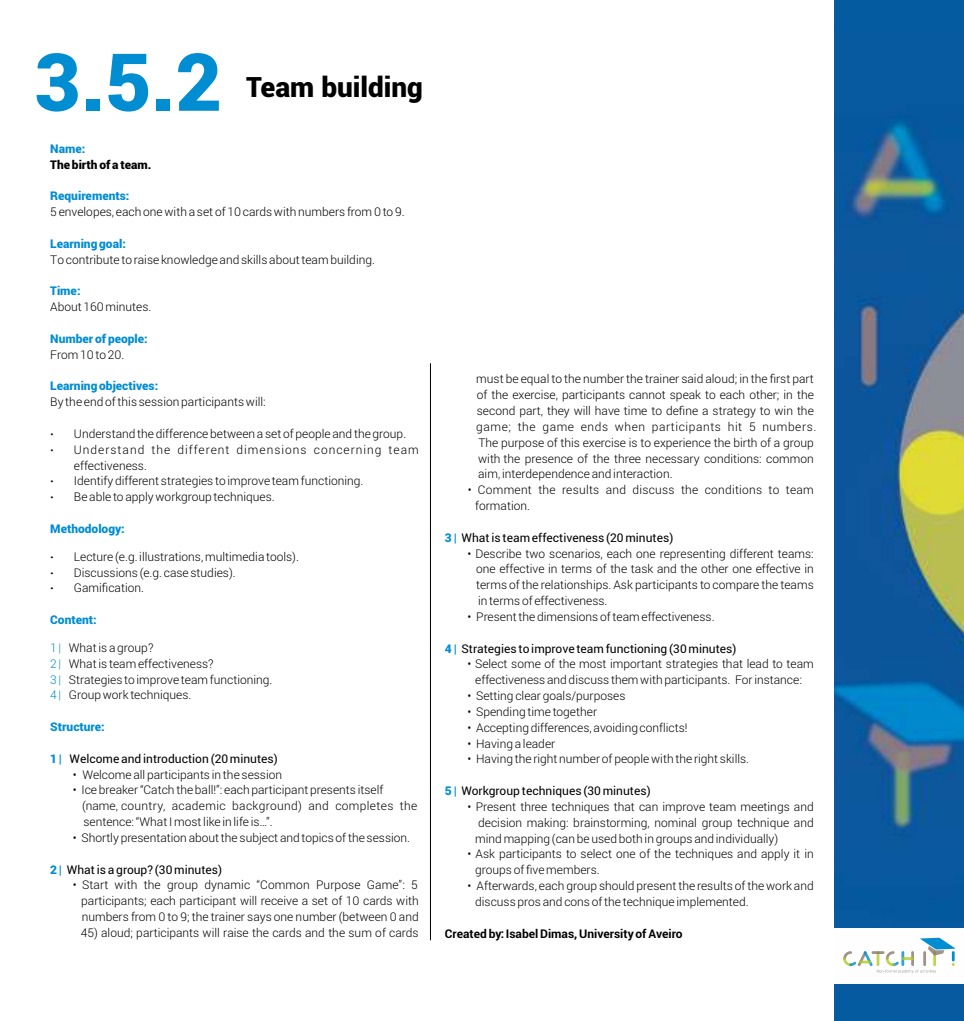
<style>
.page{position:relative;width:964px;height:1021px;background:#fff}
.page>*{position:absolute;margin:0;border:0;box-sizing:border-box;transform-origin:0 0}
.t1{font:900 80px "Roboto";color:#008dd2}
.t2{font:900 28px "Roboto";color:#000}
.t3{font:300 12px/15.8px "Roboto";color:#000}
.t4{font:12px "Roboto";color:#000}
.t5{font:900 12px "Roboto";color:#008dd2}
.t6{font:300 12px/15.8px "Roboto";letter-spacing:.02em;color:#000}
.t7{font:700 12px "Roboto";color:#000}
.t8{font:900 12px "Roboto";color:#000}
.s1{color:#008dd2}
.s2{font-weight:900;color:#008dd2}
</style>
<div class="page">
<img style="left:834px;top:0;width:130px;height:1020px">
<div style="left:834px;top:927px;width:130px;height:56px;background:#fefefe"></div>
<svg style="left:843px;top:937px;width:112px;height:36px"></svg>
<hr style="left:430px;top:363px;width:1px;height:577px;background:#000">
<h1 class="t1" style="left:35px;top:27px;width:189px">3.5.2</h1>
<h2 class="t2" style="left:246px;top:67px;width:178px">Team building</h2>
<p class="t5" style="left:50px;top:140px;width:37px">Name:</p>
<p class="t8" style="left:50px;top:156px;width:103px">The birth of a team.</p>
<p class="t5" style="left:50px;top:188px;width:81px">Requirements:</p>
<p class="t3" style="left:50px;top:204px;width:356px">5 envelopes, each one with a set of 10 cards with numbers from 0 to 9.</p>
<p class="t5" style="left:50px;top:235px;width:77px">Learning goal:</p>
<p class="t3" style="left:50px;top:251px;width:326px">To contribute to raise knowledge and skills about team building.</p>
<p class="t5" style="left:50px;top:283px;width:32px">Time:</p>
<p class="t3" style="left:50px;top:299px;width:103px">About 160 minutes.</p>
<p class="t5" style="left:50px;top:330px;width:99px">Number of people:</p>
<p class="t3" style="left:50px;top:346px;width:76px">From 10 to 20.</p>
<p class="t5" style="left:50px;top:378px;width:110px">Learning objectives:</p>
<p class="t3" style="left:50px;top:394px;width:217px">By the end of this session participants will:</p>
<p class="t3" style="left:74px;top:425px;width:346px">Understand the difference between a set of people and the group.<br>Understand the different dimensions concerning team effectiveness.<br>Identify different strategies to improve team functioning.<br>Be able to apply workgroup techniques.</p>
<p class="t5" style="left:50px;top:520px;width:76px">Methodology:</p>
<p class="t3" style="left:74px;top:548px;width:227px">Lecture (e.g. illustrations, multimedia tools).<br>Discussions (e.g. case studies).<br>Gamification.</p>
<p class="t5" style="left:50px;top:611px;width:48px">Content:</p>
<p class="t3" style="left:50px;top:639px;width:224px"><span class="s1">1 |</span> What is a group?<br><span class="s1">2 |</span> What is team effectiveness?<br><span class="s1">3 |</span> Strategies to improve team functioning.<br><span class="s1">4 |</span> Group work techniques.</p>
<p class="t5" style="left:50px;top:718px;width:56px">Structure:</p>
<p class="t4" style="left:50px;top:750px;width:229px"><span class="s2">1 |</span> Welcome and introduction (20 minutes)</p>
<p class="t3" style="left:73px;top:766px;width:211px">• Welcome all participants in the session</p>
<p class="t3" style="left:82px;top:782px;width:337px;text-indent:-9px">• Ice breaker “Catch the ball!”: each participant presents itself (name, country, academic background) and completes the sentence:“What I most like in life is…”.</p>
<p class="t3" style="left:73px;top:829px;width:339px">• Shortly presentation about the subject and topics of the session.</p>
<p class="t4" style="left:50px;top:861px;width:173px"><span class="s2">2 |</span> What is a group? (30 minutes)</p>
<p class="t3" style="left:81px;top:876px;width:339px;text-align:justify;text-indent:-8px">• Start with the group dynamic “Common Purpose Game”: 5 participants; each participant will receive a set of 10 cards with numbers from 0 to 9; the trainer says one number (between 0 and</p>
<p class="t3" style="left:81px;top:924px;width:339px">45) aloud; participants will raise the cards and the sum of cards</p>
<p class="t3" style="left:476px;top:371px;width:341px">must be equal to the number the trainer said aloud; in the first part of the exercise, participants cannot speak to each other; in the second part, they will have time to define a strategy to win the game; the game ends when participants hit 5 numbers.<br>The purpose of this exercise is to experience the birth of a group with the presence of the three necessary conditions: common aim, interdependence and interaction.</p>
<p class="t6" style="left:475px;top:481px;width:340px;text-indent:-8px">• Comment the results and discuss the conditions to team formation.</p>
<p class="t4" style="left:445px;top:529px;width:230px"><span class="s2">3 |</span> What is team effectiveness (20 minutes)</p>
<p class="t3" style="left:476px;top:545px;width:339px;text-align:justify;text-indent:-8px">• Describe two scenarios, each one representing different teams: one effective in terms of the task and the other one effective in terms of the relationships. Ask participants to compare the teams in terms of effectiveness.</p>
<p class="t3" style="left:468px;top:608px;width:248px">• Present the dimensions of team effectiveness.</p>
<p class="t4" style="left:445px;top:640px;width:293px"><span class="s2">4 |</span> Strategies to improve team functioning (30 minutes)</p>
<p class="t3" style="left:468px;top:655px;width:348px;text-align:center">• Select some of the most important strategies that lead to team effectiveness and discuss them with participants. For instance:</p>
<p class="t3" style="left:468px;top:687px;width:159px">• Setting clear goals/purposes</p>
<p class="t3" style="left:468px;top:703px;width:131px">• Spending time together</p>
<p class="t3" style="left:468px;top:719px;width:221px">• Accepting differences, avoiding conflicts!</p>
<p class="t3" style="left:468px;top:735px;width:89px">• Having a leader</p>
<p class="t3" style="left:468px;top:750px;width:283px">• Having the right number of people with the right skills.</p>
<p class="t4" style="left:445px;top:782px;width:207px"><span class="s2">5 |</span> Workgroup techniques (30 minutes)</p>
<p class="t3" style="left:475px;top:798px;width:340px;text-align:justify;text-indent:-8px">• Present three techniques that can improve team meetings and decision making: brainstorming, nominal group technique and mind mapping (can be used both in groups and individually)</p>
<p class="t3" style="left:475px;top:845px;width:340px;text-indent:-8px">• Ask participants to select one of the techniques and apply it in groups of five members.</p>
<p class="t3" style="left:475px;top:877px;width:340px;text-indent:-8px">• Afterwards, each group should present the results of the work and discuss pros and cons of the technique implemented.</p>
<p class="t7" style="left:445px;top:924px;width:239px">Created by: Isabel Dimas, University of Aveiro</p>
</div>
